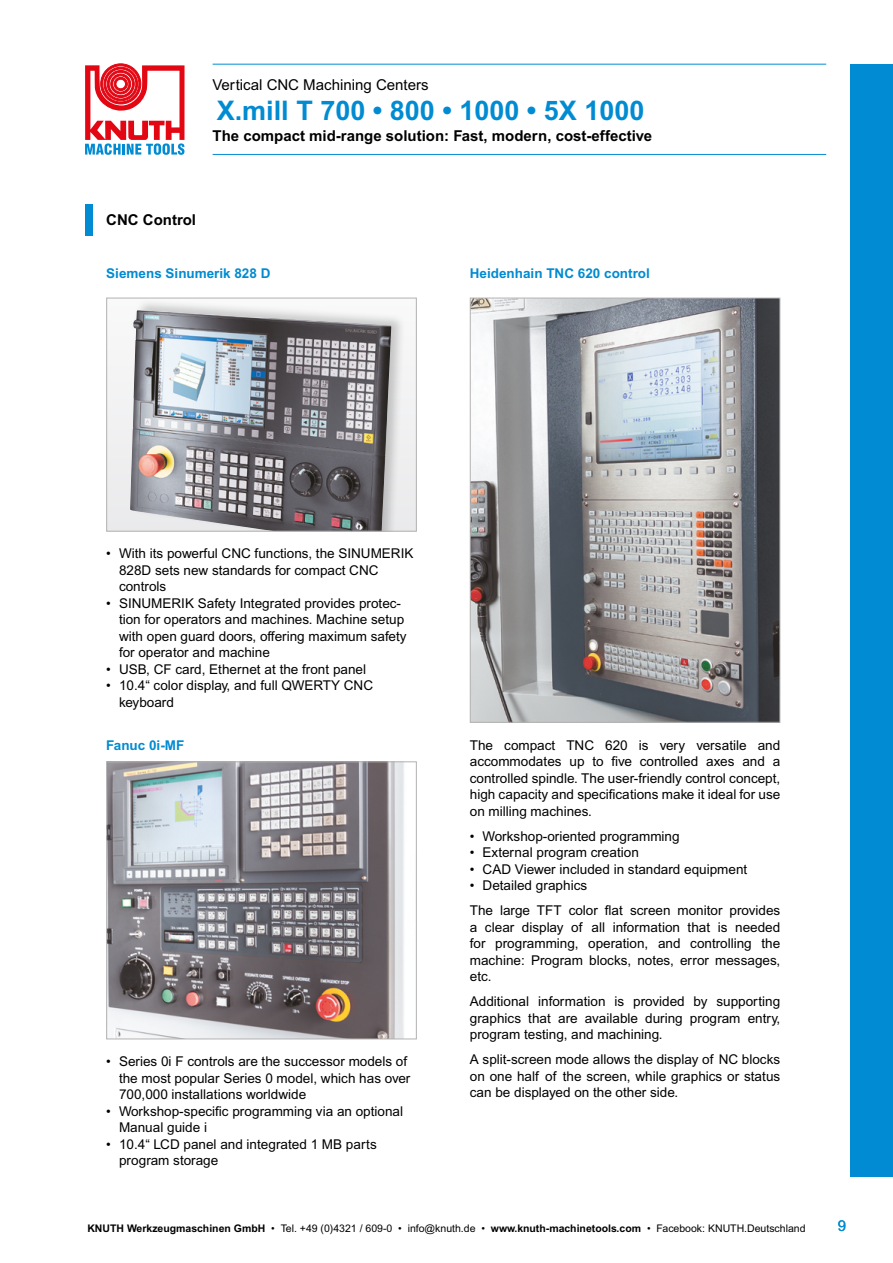
<style>
.page{position:relative;width:893px;height:1263px;background:#fff}
.page>*{position:absolute;margin:0;border:0;box-sizing:border-box;transform-origin:0 0}
.t1{font:700 27px "Arial MT Pro";color:#008bd2}
.t2{font:700 15px "Arial MT Pro";color:#000}
.t3{font:15px "Arial MT Pro";color:#000}
.t4{font:15px "Arial MT Pro";color:#008bd2}
.t5{font:13.5px/16.5px "Arial MT Pro";color:#000}
.t6{font:700 13.5px "Arial MT Pro";color:#008bd2}
.t7{font:10.5px "Arial MT Pro";color:#000}
.s1{font-weight:700}
</style>
<div class="page">
<div style="left:850px;top:64px;width:43px;height:1112px;background:#008bd2"></div>
<hr style="left:213px;top:64px;width:613px;height:1px;background:#008bd2">
<hr style="left:213px;top:154px;width:613px;height:1px;background:#008bd2">
<svg style="left:85px;top:64px;width:100px;height:91px"></svg>
<hr style="left:0;top:64px;width:1px;height:1112px;background:#008bd2">
<div style="left:107px;top:298px;width:309px;height:233px;background:#f1f2f3"></div>
<div style="left:128px;top:298px;width:278px;height:233px;background:#000;opacity:.2"></div>
<img style="left:130px;top:310px;width:261px;height:219px">
<div style="left:106px;top:298px;width:311px;height:233px;border:1px solid #b3b2b2"></div>
<img style="left:472px;top:300px;width:306px;height:421px">
<div style="left:470px;top:298px;width:310px;height:425px;border:1px solid #b3b2b2"></div>
<img style="left:108px;top:763px;width:296px;height:274px">
<div style="left:106px;top:761px;width:311px;height:278px;border:1px solid #b3b2b2"></div>
<div style="left:85px;top:204px;width:8px;height:31px;background:#008bd2"></div>
<p class="t3" style="left:213px;top:76px;width:218px">Vertical CNC Machining Centers</p>
<p class="t2" style="left:213px;top:126px;width:441px">The compact mid-range solution: Fast, modern, cost-effective</p>
<h1 class="t1" style="left:217px;top:94px;width:429px">X.mill T 700 • 800 • 1000 • 5X 1000</h1>
<p class="t2" style="left:106px;top:211px;width:91px">CNC Control</p>
<p class="t6" style="left:106px;top:265px;width:166px">Siemens Sinumerik 828 D</p>
<p class="t6" style="left:470px;top:265px;width:181px">Heidenhain TNC 620 control</p>
<p class="t5" style="left:119px;top:546px;width:296px;text-indent:-13px">• With its powerful CNC functions, the SINUMERIK<br>828D sets new standards for compact CNC controls</p>
<p class="t5" style="left:119px;top:595px;width:289px;text-indent:-13px">• SINUMERIK Safety Integrated provides protec&shy;tion for operators and machines. Machine setup with open guard doors, offering maximum safety for operator and machine</p>
<p class="t5" style="left:106px;top:661px;width:261px">• USB, CF card, Ethernet at the front panel</p>
<p class="t5" style="left:119px;top:678px;width:256px;text-indent:-13px">• 10.4“ color display, and full QWERTY CNC keyboard</p>
<p class="t6" style="left:106px;top:737px;width:80px">Fanuc 0i-MF</p>
<p class="t5" style="left:119px;top:1054px;width:293px;text-indent:-13px">• Series 0i F controls are the successor models of the most popular Series 0 model, which has over<br>700,000 installations worldwide</p>
<p class="t5" style="left:119px;top:1103px;width:286px;text-indent:-13px">• Workshop-specific programming via an optional<br>Manual guide i</p>
<p class="t5" style="left:119px;top:1136px;width:259px;text-indent:-13px">• 10.4“ LCD panel and integrated 1 MB parts program storage</p>
<p class="t5" style="left:470px;top:737px;width:312px;text-align:justify">The compact TNC 620 is very versatile and accommodates up to five controlled axes and a controlled spindle. The user-friendly control concept, high capacity and specifications make it ideal for use on milling machines.</p>
<p class="t5" style="left:470px;top:828px;width:211px">• Workshop-oriented programming</p>
<p class="t5" style="left:470px;top:845px;width:171px">• External program creation</p>
<p class="t5" style="left:470px;top:861px;width:279px">• CAD Viewer included in standard equipment</p>
<p class="t5" style="left:470px;top:874px;width:312px;line-height:25px">• Detailed graphics<br>The large TFT color flat screen monitor provides</p>
<p class="t5" style="left:470px;top:919px;width:312px;text-align:justify">a clear display of all information that is needed for programming, operation, and controlling the machine: Program blocks, notes, error messages, etc.</p>
<p class="t5" style="left:470px;top:994px;width:312px;text-align:justify">Additional information is provided by supporting graphics that are available during program entry, program testing, and machining.</p>
<p class="t5" style="left:470px;top:1052px;width:312px;text-align:justify">A split-screen mode allows the display of NC blocks on one half of the screen, while graphics or status can be displayed on the other side.</p>
<p class="t7" style="left:87px;top:1222px;width:720px"><span class="s1">KNUTH Werkzeugmaschinen GmbH</span> • Tel. +49 (0)4321 / 609-0 • info@knuth.de • <span class="s1">www.knuth-machinetools.com</span> • Facebook: KNUTH.Deutschland</p>
<p class="t4" style="left:838px;top:1217px;width:10px">9</p>
</div>
